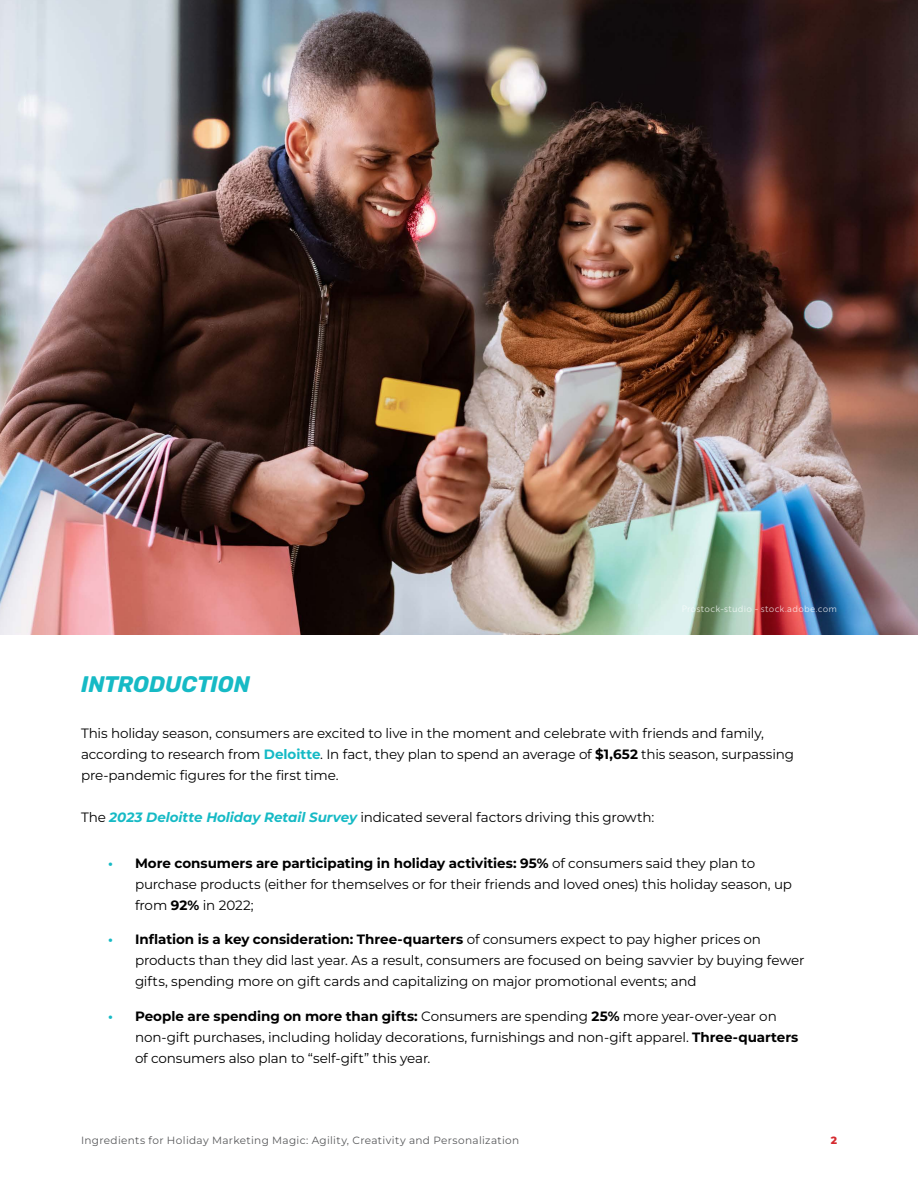
<style>
.page{position:relative;width:918px;height:1188px;background:#fff}
.page>*{position:absolute;margin:0;border:0;box-sizing:border-box;transform-origin:0 0}
.t1{font:italic 700 22.5px "Rubik";color:#16bac5}
.t2{font:13.5px/21px "Montserrat";letter-spacing:-.01em;color:#000}
.t3{font:10.5px "Montserrat";letter-spacing:.035em;color:#58595b}
.t4{font:800 10.5px "Montserrat";color:#d52a2f}
.t5{font:9px "Brother 1816 Book";letter-spacing:.035em;color:#fff}
.s1{font-weight:700;color:#16bac5}
.s2{font-weight:700}
.s3{font-weight:700;font-style:italic;color:#16bac5}
</style>
<div class="page">
<img style="left:0;top:0;width:918px;height:634px">
<h1 class="t1" style="left:81px;top:672px;width:171px">INTRODUCTION</h1>
<p class="t5" style="left:682px;top:602px;width:157px">Prostock-studio - stock.adobe.com</p>
<p class="t2" style="left:81px;top:723px;width:714px">This holiday season, consumers are excited to live in the moment and celebrate with friends and family, according to research from <span class="s1">Deloitte</span>. In fact, they plan to spend an average of <span class="s2">$1,652</span> this season, surpassing pre-pandemic figures for the first time.</p>
<p class="t2" style="left:81px;top:807px;width:575px">The <span class="s3">2023 Deloitte Holiday Retail Survey</span> indicated several factors driving this growth:</p>
<p class="t2" style="left:135px;top:852px;width:659px;text-indent:-27px"><span class="s1">•</span> <span class="s2">More consumers are participating in holiday activities: 95%</span> of consumers said they plan to purchase products (either for themselves or for their friends and loved ones) this holiday season, up from <span class="s2">92%</span> in 2022;</p>
<p class="t2" style="left:135px;top:929px;width:671px;text-indent:-27px"><span class="s1">•</span> <span class="s2">Inflation is a key consideration: Three-quarters</span> of consumers expect to pay higher prices on products than they did last year. As a result, consumers are focused on being savvier by buying fewer gifts, spending more on gift cards and capitalizing on major promotional events; and</p>
<p class="t2" style="left:135px;top:1005px;width:665px;text-indent:-27px"><span class="s1">•</span> <span class="s2">People are spending on more than gifts:</span> Consumers are spending <span class="s2">25%</span> more year-over-year on non-gift purchases, including holiday decorations, furnishings and non-gift apparel. <span class="s2">Three-quarters </span>of consumers also plan to “self-gift” this year.</p>
<p class="t3" style="left:81px;top:1133px;width:440px">Ingredients for Holiday Marketing Magic: Agility, Creativity and Personalization</p>
<p class="t4" style="left:831px;top:1133px;width:8px">2</p>
</div>
